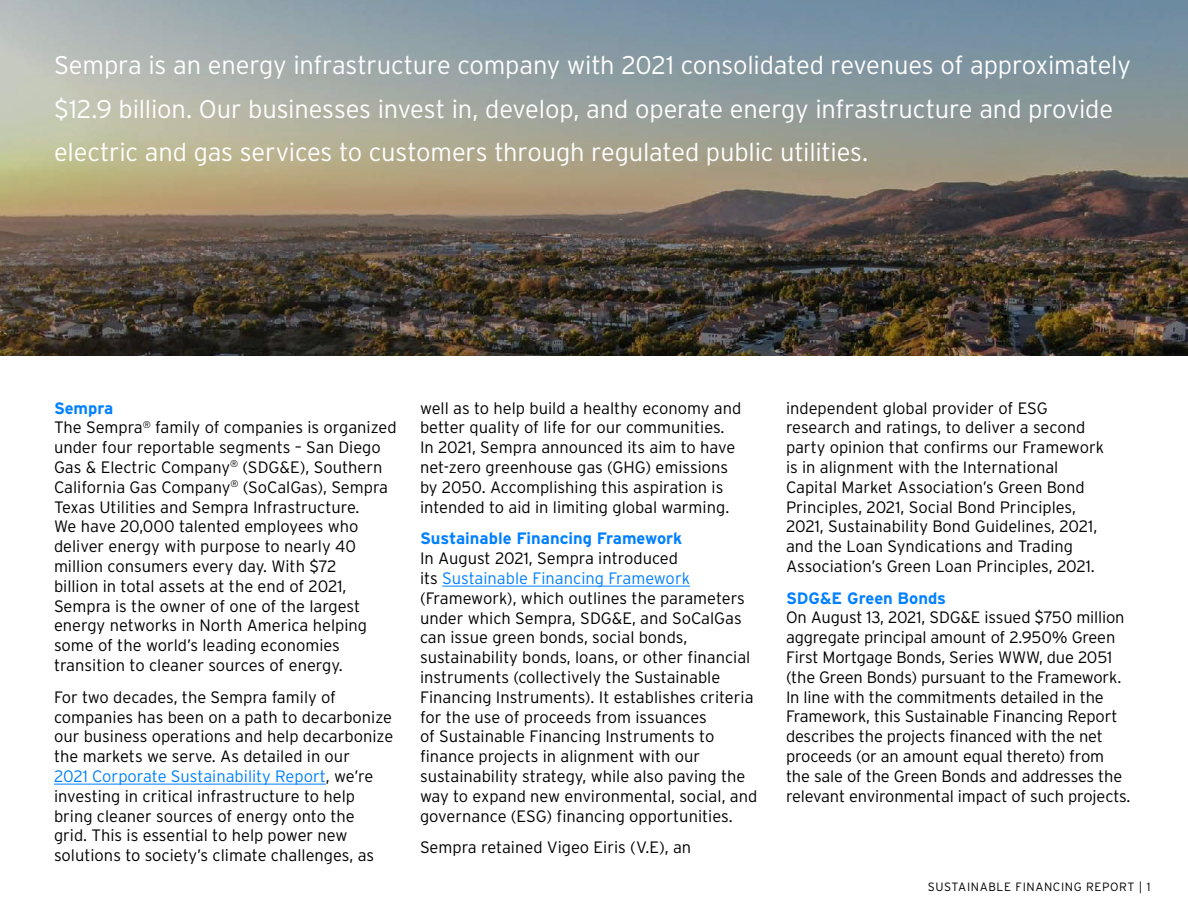
<style>
.page{position:relative;width:1188px;height:918px;background:#fff}
.page>*{position:absolute;margin:0;border:0;box-sizing:border-box;transform-origin:0 0}
.t1{font:300 25.5px/43.5px "Interstate";letter-spacing:-.01em;color:#fff}
.t2{font:300 16.5px/19.8px "Interstate";color:#000}
.t3{font:700 16.5px "Interstate";color:#0080ff}
.t4{font:300 12px "Interstate";letter-spacing:.05em;color:#000}
.s1{font-weight:700;color:#0080ff}
.s2{color:#0080ff}
</style>
<div class="page">
<img style="left:0;top:0;width:1188px;height:355px">
<hr style="left:54px;top:784px;width:272px;height:1px;background:#0080ff">
<hr style="left:442px;top:586px;width:248px;height:1px;background:#0080ff">
<p class="t1" style="left:54px;top:43px;width:1078px">Sempra is an energy infrastructure company with 2021 consolidated revenues of approximately $12.9 billion. Our businesses invest in, develop, and operate energy infrastructure and provide electric and gas services to customers through regulated public utilities.</p>
<p class="t2" style="left:54px;top:398px;width:344px"><span class="s1">Sempra<br></span>The Sempra<sup>®</sup> family of companies is organized under four reportable segments – San Diego Gas &amp; Electric Company<sup>®</sup> (SDG&amp;E), Southern California Gas Company<sup>®</sup> (SoCalGas), Sempra Texas Utilities and Sempra Infrastructure.<br>We have 20,000 talented employees who deliver energy with purpose to nearly 40 million consumers every day. With $72<br>billion in total assets at the end of 2021, Sempra is the owner of one of the largest energy networks in North America helping some of the world’s leading economies transition to cleaner sources of energy.</p>
<p class="t2" style="left:54px;top:687px;width:341px">For two decades, the Sempra family of companies has been on a path to decarbonize our business operations and help decarbonize the markets we serve. As detailed in our<br><span class="s2">2021 Corporate Sustainability Report</span>, we’re investing in critical infrastructure to help bring cleaner sources of energy onto the<br>grid. This is essential to help power new solutions to society’s climate challenges, as</p>
<p class="t2" style="left:420px;top:398px;width:323px">well as to help build a healthy economy and better quality of life for our communities.<br>In 2021, Sempra announced its aim to have net-zero greenhouse gas (GHG) emissions by 2050. Accomplishing this aspiration is intended to aid in limiting global warming.</p>
<p class="t3" style="left:420px;top:529px;width:264px">Sustainable Financing Framework</p>
<p class="t2" style="left:420px;top:548px;width:339px">In August 2021, Sempra introduced<br>its <span class="s2">Sustainable Financing Framework </span>(Framework), which outlines the parameters under which Sempra, SDG&amp;E, and SoCalGas can issue green bonds, social bonds, sustainability bonds, loans, or other financial instruments (collectively the Sustainable Financing Instruments). It establishes criteria for the use of proceeds from issuances<br>of Sustainable Financing Instruments to finance projects in alignment with our sustainability strategy, while also paving the way to expand new environmental, social, and governance (ESG) financing opportunities.</p>
<p class="t2" style="left:420px;top:837px;width:273px">Sempra retained Vigeo Eiris (V.E), an</p>
<p class="t2" style="left:786px;top:398px;width:320px">independent global provider of ESG research and ratings, to deliver a second party opinion that confirms our Framework is in alignment with the International Capital Market Association’s Green Bond Principles, 2021, Social Bond Principles, 2021, Sustainability Bond Guidelines, 2021, and the Loan Syndications and Trading Association’s Green Loan Principles, 2021.</p>
<p class="t3" style="left:786px;top:589px;width:162px">SDG&amp;E Green Bonds</p>
<p class="t2" style="left:786px;top:608px;width:346px">On August 13, 2021, SDG&amp;E issued $750 million aggregate principal amount of 2.950% Green First Mortgage Bonds, Series WWW, due 2051 (the Green Bonds) pursuant to the Framework.<br>In line with the commitments detailed in the Framework, this Sustainable Financing Report describes the projects financed with the net proceeds (or an amount equal thereto) from the sale of the Green Bonds and addresses the relevant environmental impact of such projects.</p>
<p class="t4" style="left:928px;top:880px;width:224px">SUSTAINABLE FINANCING REPORT | 1</p>
</div>
